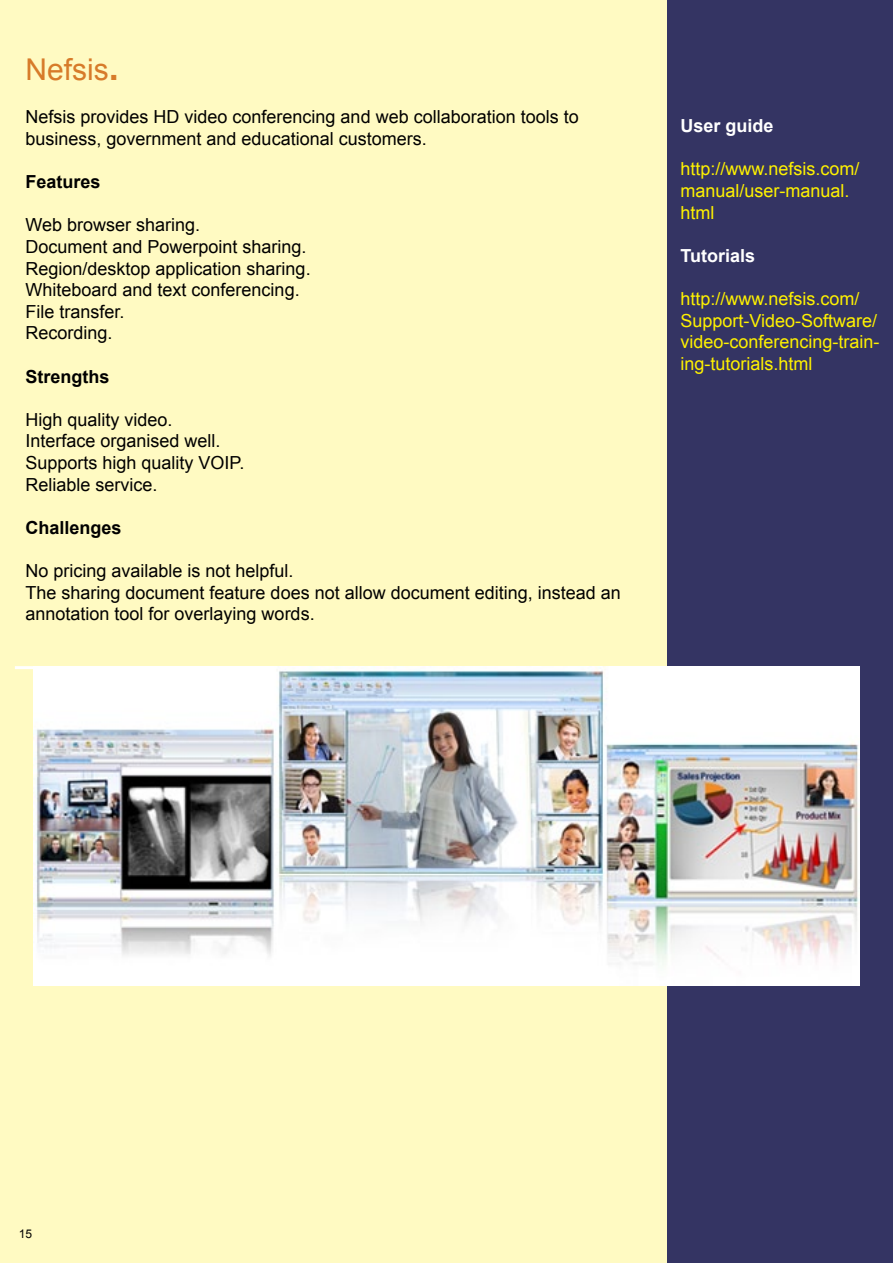
<style>
.page{position:relative;width:893px;height:1263px;background:#fffac2}
.page>*{position:absolute;margin:0;border:0;box-sizing:border-box;transform-origin:0 0}
.t1{font:30px "Arial";color:#d77b2a}
.t2{font:18px/21.6px "Arial";color:#000}
.t3{font:18px/21.6px "Arial";color:#fff200}
.t4{font:700 18px "Arial";color:#000}
.t5{font:700 18px "Arial";color:#fff}
.t6{font:12px "Arial";color:#000}
.s1{font-weight:700;font-size:36px}
</style>
<div class="page">
<hr style="left:15px;top:666px;width:249px;height:3px;background:#fff">
<div style="left:668px;top:0;width:225px;height:1263px;background:#343463"></div>
<img style="left:34px;top:666px;width:825px;height:319px">
<h1 class="t1" style="left:26px;top:50px;width:95px">Nefsis<span class="s1">.</span></h1>
<p class="t2" style="left:26px;top:106px;width:555px">Nefsis provides HD video conferencing and web collaboration tools to business, government and educational customers.</p>
<p class="t4" style="left:26px;top:170px;width:77px">Features</p>
<p class="t2" style="left:26px;top:214px;width:287px">Web browser sharing.<br>Document and Powerpoint sharing.<br>Region/desktop application sharing.<br>Whiteboard and text conferencing.<br>File transfer.<br>Recording.</p>
<p class="t4" style="left:26px;top:364px;width:86px">Strengths</p>
<p class="t2" style="left:26px;top:409px;width:220px">High quality video.<br>Interface organised well.<br>Supports high quality VOIP.<br>Reliable service.</p>
<p class="t4" style="left:26px;top:516px;width:98px">Challenges</p>
<p class="t2" style="left:26px;top:560px;width:597px">No pricing available is not helpful.<br>The sharing document feature does not allow document editing, instead an annotation tool for overlaying words.</p>
<p class="t5" style="left:680px;top:114px;width:95px">User guide</p>
<p class="t3" style="left:680px;top:158px;width:181px">http://www.nefsis.com/ manual/user-manual. html</p>
<p class="t5" style="left:680px;top:244px;width:76px">Tutorials</p>
<p class="t3" style="left:680px;top:288px;width:201px">http://www.nefsis.com/<br>Support-Video-Software/ video-conferencing-train&shy;ing-tutorials.html</p>
<p class="t6" style="left:19px;top:1226px;width:15px">15</p>
</div>
